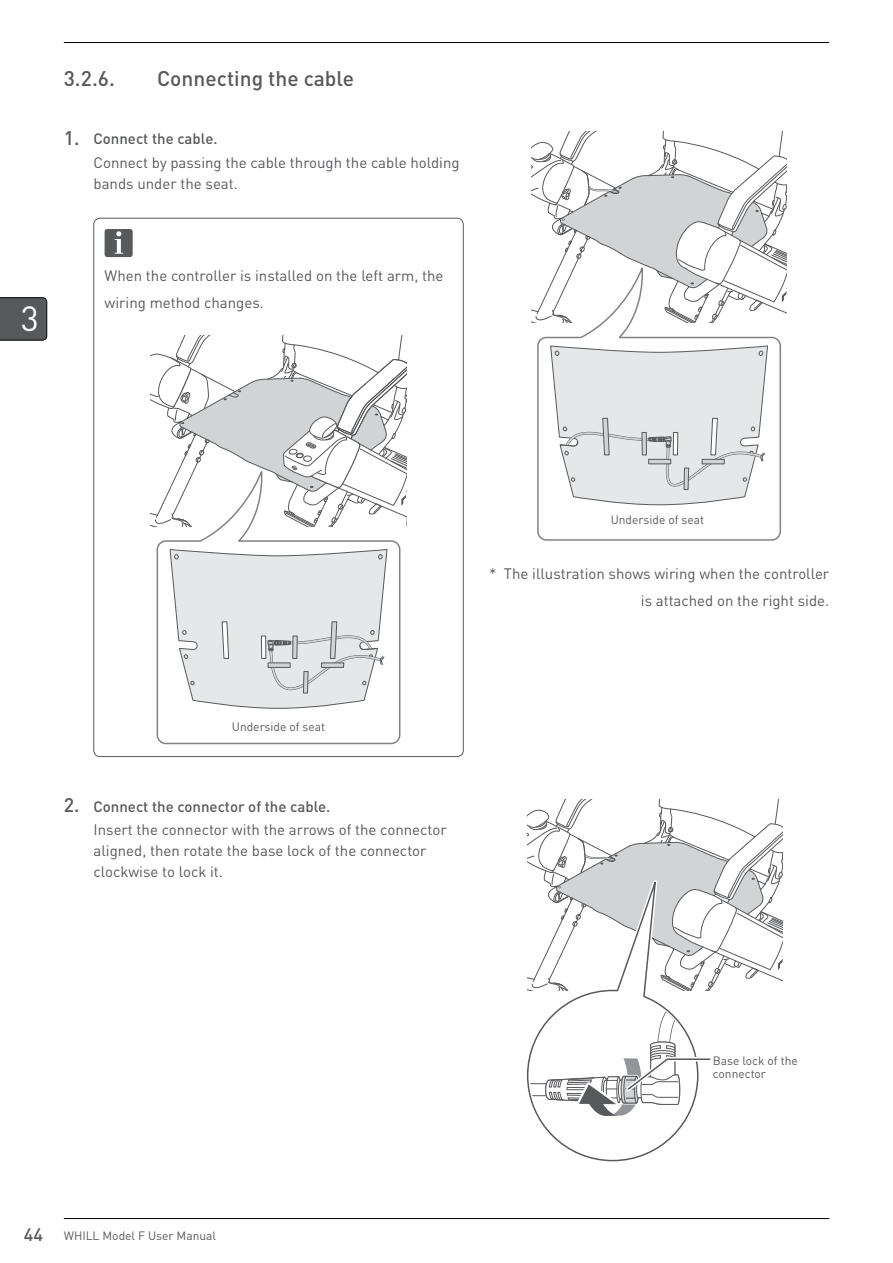
<style>
.page{position:relative;width:893px;height:1263px;background:#fff}
.page>*{position:absolute;margin:0;border:0;box-sizing:border-box;transform-origin:0 0}
.t1{font:34.5px "DIN Pro";color:#fff}
.t2{font:500 21px "DIN Pro";color:#58595b}
.t3{font:15px/23.1px "DIN Pro";color:#58595b}
.t4{font:12px/13.5px "DIN Pro";color:#58595b}
.s1{font-weight:500;font-size:19.5px}
.s2{font-weight:500}
.s3{font-weight:500;font-size:18px}
</style>
<div class="page">
<hr style="left:64px;top:1218px;width:765px;height:1px;background:#000">
<hr style="left:64px;top:42px;width:765px;height:1px;background:#000">
<svg style="left:0;top:297px;width:47px;height:44px;background:#545557"></svg>
<div style="left:105px;top:229px;width:28px;height:28px;background:#58595b;border-radius:3px"></div>
<svg style="left:115px;top:231px;width:8px;height:23px"></svg>
<svg style="left:151px;top:335px;width:256px;height:192px"></svg>
<svg style="left:156px;top:472px;width:245px;height:273px"></svg>
<svg style="left:169px;top:534px;width:219px;height:175px"></svg>
<hr style="left:293px;top:636px;width:4px;height:22px;background:#d1d3d4">
<div style="left:292px;top:636px;width:6px;height:23px;border:1px solid #58595b"></div>
<div style="left:261px;top:636px;width:5px;height:22px;background:#fff"></div>
<div style="left:261px;top:636px;width:5px;height:23px;border:1px solid #58595b"></div>
<svg style="left:531px;top:132px;width:256px;height:191px"></svg>
<svg style="left:536px;top:268px;width:246px;height:273px"></svg>
<svg style="left:550px;top:330px;width:218px;height:175px"></svg>
<div style="left:673px;top:432px;width:5px;height:23px;background:#fff"></div>
<div style="left:673px;top:432px;width:5px;height:23px;border:1px solid #58595b"></div>
<hr style="left:642px;top:432px;width:4px;height:23px;background:#d1d3d4">
<div style="left:642px;top:432px;width:5px;height:23px;border:1px solid #58595b"></div>
<svg style="left:526px;top:977px;width:163px;height:185px"></svg>
<svg style="left:528px;top:799px;width:255px;height:317px"></svg>
<h2 class="t2" style="left:64px;top:62px;width:53px">3.2.6.</h2>
<h2 class="t2" style="left:157px;top:62px;width:198px">Connecting the cable</h2>
<p class="t3" style="left:94px;top:126px;width:368px;text-indent:-30px"><span class="s1">1.</span> <span class="s2">Connect the cable.<br></span>Connect by passing the cable through the cable holding</p>
<p class="t3" style="left:94px;top:171px;width:146px">bands under the seat.</p>
<h1 class="t1" style="left:21px;top:292px;width:20px">3</h1>
<p class="t3" style="left:105px;top:261px;width:340px;line-height:27px">When the controller is installed on the left arm, the wiring method changes.</p>
<p class="t4" style="left:611px;top:512px;width:95px">Underside of seat</p>
<p class="t3" style="left:489px;top:559px;width:342px;line-height:27px;text-align:right">* The illustration shows wiring when the controller is attached on the right side.</p>
<p class="t4" style="left:232px;top:719px;width:95px">Underside of seat</p>
<p class="t3" style="left:94px;top:794px;width:355px;text-indent:-30px"><span class="s1">2.</span> <span class="s2">Connect the connector of the cable.<br></span>Insert the connector with the arrows of the connector</p>
<p class="t3" style="left:94px;top:839px;width:334px;line-height:21px">aligned, then rotate the base lock of the connector clockwise to lock it.</p>
<p class="t4" style="left:24px;top:1228px;width:194px"><span class="s3">44</span> WHILL Model F User Manual</p>
<p class="t4" style="left:713px;top:1053px;width:86px">Base lock of the connector</p>
</div>
